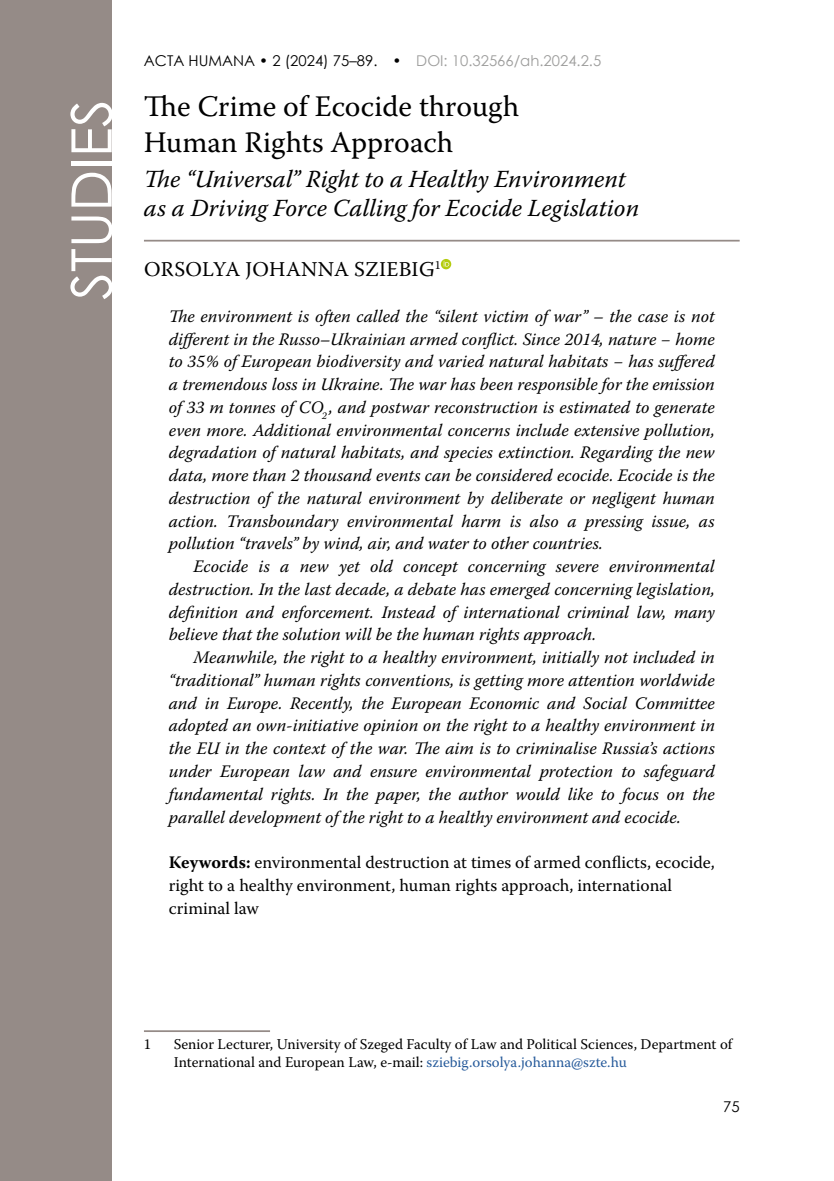
<style>
.page{position:relative;width:834px;height:1181px;background:#fff}
.page>*{position:absolute;margin:0;border:0;box-sizing:border-box;transform-origin:0 0}
.t1{font:56px "Century Gothic";color:#fff}
.t2{font:29.75px/35.7px "Warnock Pro";color:#000}
.t3{font:italic 24.5px/29.8px "Warnock Pro";color:#000}
.t4{font:21px "Warnock Pro";letter-spacing:.015em;color:#000}
.t5{font:italic 17.5px/22.8px "Warnock Pro";color:#000;text-align:justify}
.t6{font:17.5px/22.8px "Warnock Pro";color:#000}
.t7{font:14.88px/17.8px "Warnock Pro";letter-spacing:.005em;color:#000}
.t8{font:14.88px "Century Gothic";color:#000}
.s1{color:#9d9d9c}
.s2{font-weight:700}
.s3{color:#275b9b}
</style>
<div class="page">
<div style="left:0;top:0;width:112px;height:1181px;background:#958b87"></div>
<hr style="left:144px;top:240px;width:595px;height:1px;background:#958b87">
<svg style="left:441px;top:259px;width:10px;height:10px"></svg>
<svg style="left:441px;top:259px;width:10px;height:10px"></svg>
<svg style="left:443px;top:261px;width:6px;height:5px"></svg>
<hr style="left:144px;top:1030px;width:126px;height:2px;background:#958b87">
<p class="t8" style="left:144px;top:50px;width:459px">ACTA HUMANA • 2 (2024) 75–89. • <span class="s1">DOI: 10.32566/ah.2024.2.5</span></p>
<h1 class="t1" style="left:52px;top:300px;width:202px;rotate:-90deg">STUDIES</h1>
<h2 class="t2" style="left:144px;top:88px;width:376px">The Crime of Ecocide through<br>Human Rights Approach</h2>
<h3 class="t3" style="left:144px;top:163px;width:496px">The “Universal” Right to a Healthy Environment as a Driving Force Calling for Ecocide Legislation</h3>
<p class="t4" style="left:144px;top:257px;width:298px">ORSOLYA JOHANNA SZIEBIG<sup>1</sup></p>
<p class="t5" style="left:169px;top:304px;width:547px">The environment is often called the “silent victim of war” – the case is not different in the Russo–Ukrainian armed conflict. Since 2014, nature − home to 35% of European biodiversity and varied natural habitats − has suffered a tremendous loss in Ukraine. The war has been responsible for the emission of 33 m tonnes of CO<sub>2</sub> , and postwar reconstruction is estimated to generate even more. Additional environmental concerns include extensive pollution, degradation of natural habitats, and species extinction. Regarding the new data, more than 2 thousand events can be considered ecocide. Ecocide is the destruction of the natural environment by deliberate or negligent human action. Transboundary environmental harm is also a pressing issue, as pollution “travels” by wind, air, and water to other countries.</p>
<p class="t5" style="left:169px;top:555px;width:547px;text-indent:25px">Ecocide is a new yet old concept concerning severe environmental destruction. In the last decade, a debate has emerged concerning legislation, definition and enforcement. Instead of international criminal law, many believe that the solution will be the human rights approach.</p>
<p class="t5" style="left:169px;top:646px;width:547px;text-indent:25px">Meanwhile, the right to a healthy environment, initially not included in “traditional” human rights conventions, is getting more attention worldwide and in Europe. Recently, the European Economic and Social Committee adopted an own-initiative opinion on the right to a healthy environment in the EU in the context of the war. The aim is to criminalise Russia’s actions under European law and ensure environmental protection to safeguard fundamental rights. In the paper, the author would like to focus on the parallel development of the right to a healthy environment and ecocide.</p>
<p class="t6" style="left:169px;top:850px;width:547px"><span class="s2">Keywords:</span> environmental destruction at times of armed conflicts, ecocide, right to a healthy environment, human rights approach, international criminal law</p>
<p class="t7" style="left:144px;top:1035px;width:9px">1</p>
<p class="t7" style="left:174px;top:1035px;width:560px">Senior Lecturer, University of Szeged Faculty of Law and Political Sciences, Department of<br>International and European Law, e-mail: <span class="s3">sziebig.orsolya.johanna@szte.hu</span></p>
<p class="t8" style="left:723px;top:1095px;width:18px">75</p>
</div>
